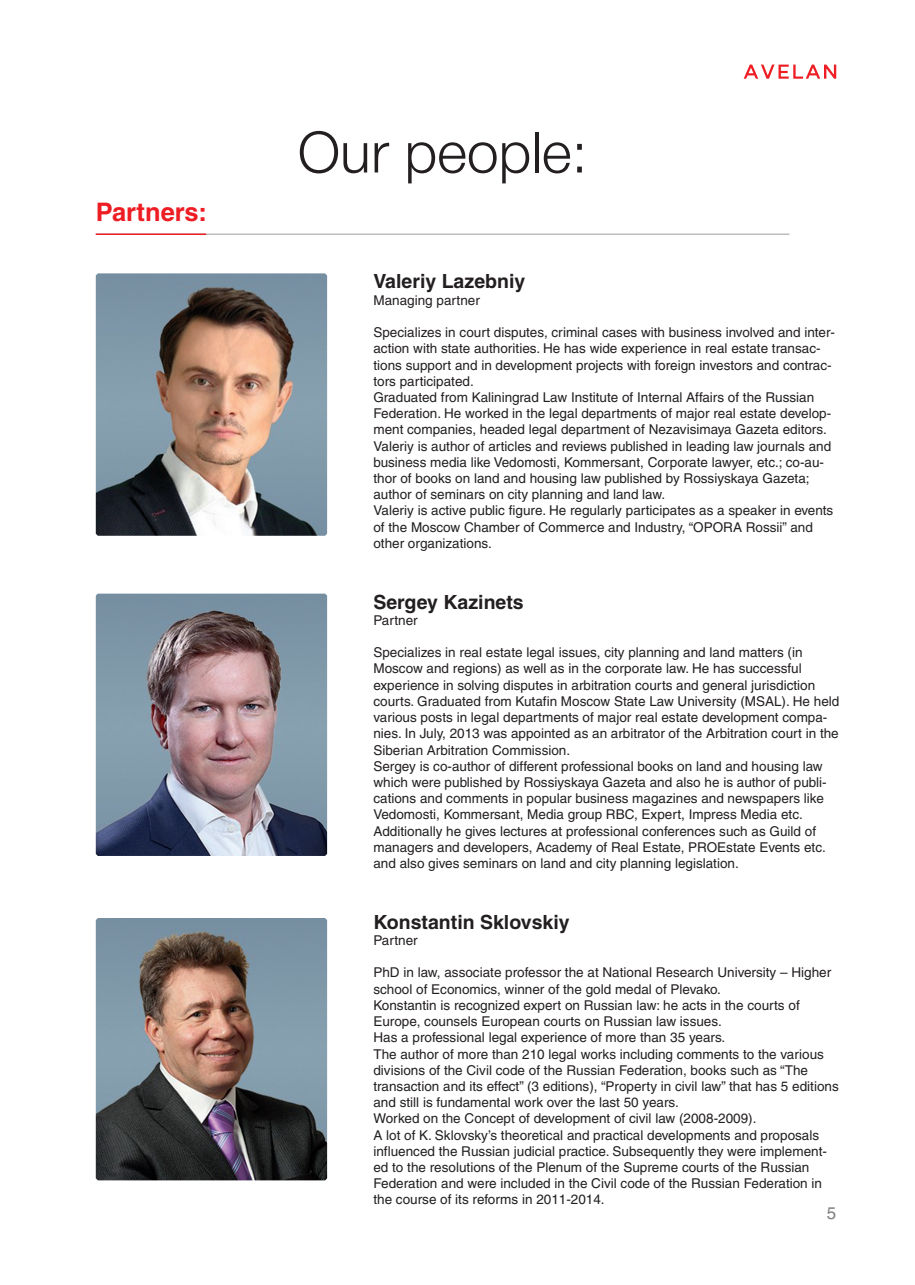
<style>
.page{position:relative;width:915px;height:1285px;background:#fff}
.page>*{position:absolute;margin:0;border:0;box-sizing:border-box;transform-origin:0 0}
.t1{font:57px "Helvetica 4 Light";color:#231f20}
.t2{font:700 25.5px "Helvetica CE";color:#ee1d23}
.t3{font:700 19.5px "Helvetica CE";color:#231f20}
.t4{font:16.8px "Helvetica CE";color:#7c7e81}
.t5{font:13.5px/16.2px "Helvetica CE";color:#231f20}
</style>
<div class="page">
<svg style="left:743px;top:65px;width:93px;height:14px"></svg>
<hr style="left:96px;top:233px;width:693px;height:2px;background:#bcbdc0">
<hr style="left:96px;top:233px;width:110px;height:2px;background:#ee1d23">
<img style="left:96px;top:593px;width:231px;height:262px">
<img style="left:96px;top:918px;width:231px;height:262px">
<img style="left:96px;top:273px;width:231px;height:262px">
<h2 class="t2" style="left:96px;top:196px;width:113px">Partners:</h2>
<h1 class="t1" style="left:298px;top:121px;width:291px">Our people:</h1>
<h3 class="t3" style="left:373px;top:269px;width:153px">Valeriy Lazebniy</h3>
<p class="t5" style="left:373px;top:292px;width:108px">Managing partner</p>
<p class="t5" style="left:373px;top:324px;width:463px">Specializes in court disputes, criminal cases with business involved and inter&shy;action with state authorities. He has wide experience in real estate transac&shy;tions support and in development projects with foreign investors and contrac&shy;tors participated.<br>Graduated from Kaliningrad Law Institute of Internal Affairs of the Russian Federation. He worked in the legal departments of major real estate develop&shy;ment companies, headed legal department of Nezavisimaya Gazeta editors.<br>Valeriy is author of articles and reviews published in leading law journals and business media like Vedomosti, Kommersant, Corporate lawyer, etc.; co-au&shy;thor of books on land and housing law published by Rossiyskaya Gazeta; author of seminars on city planning and land law.<br>Valeriy is active public figure. He regularly participates as a speaker in events of the Moscow Chamber of Commerce and Industry, “OPORA Rossii” and other organizations.</p>
<h3 class="t3" style="left:373px;top:589px;width:152px">Sergey Kazinets</h3>
<p class="t5" style="left:373px;top:612px;width:46px">Partner</p>
<p class="t5" style="left:373px;top:644px;width:467px">Specializes in real estate legal issues, city planning and land matters (in Moscow and regions) as well as in the corporate law. He has successful experience in solving disputes in arbitration courts and general jurisdiction courts. Graduated from Kutafin Moscow State Law University (MSAL). He held various posts in legal departments of major real estate development compa&shy;nies. In July, 2013 was appointed as an arbitrator of the Arbitration court in the Siberian Arbitration Commission.<br>Sergey is co-author of different professional books on land and housing law which were published by Rossiyskaya Gazeta and also he is author of publi&shy;cations and comments in popular business magazines and newspapers like Vedomosti, Kommersant, Media group RBC, Expert, Impress Media etc.<br>Additionally he gives lectures at professional conferences such as Guild of managers and developers, Academy of Real Estate, PROEstate Events etc. and also gives seminars on land and city planning legislation.</p>
<h3 class="t3" style="left:373px;top:909px;width:198px">Konstantin Sklovskiy</h3>
<p class="t5" style="left:373px;top:931px;width:46px">Partner</p>
<p class="t5" style="left:373px;top:964px;width:466px">PhD in law, associate professor the at National Research University – Higher school of Economics, winner of the gold medal of Plevako.<br>Konstantin is recognized expert on Russian law: he acts in the courts of Europe, counsels European courts on Russian law issues.<br>Has a professional legal experience of more than 35 years.<br>The author of more than 210 legal works including comments to the various divisions of the Civil code of the Russian Federation, books such as “The transaction and its effect” (3 editions), “Property in civil law” that has 5 editions and still is fundamental work over the last 50 years.<br>Worked on the Concept of development of civil law (2008-2009).<br>A lot of K. Sklovsky’s theoretical and practical developments and proposals influenced the Russian judicial practice. Subsequently they were implement&shy;ed to the resolutions of the Plenum of the Supreme courts of the Russian Federation and were included in the Civil code of the Russian Federation in the course of its reforms in 2011-2014.</p>
<p class="t4" style="left:826px;top:1203px;width:11px">5</p>
</div>
